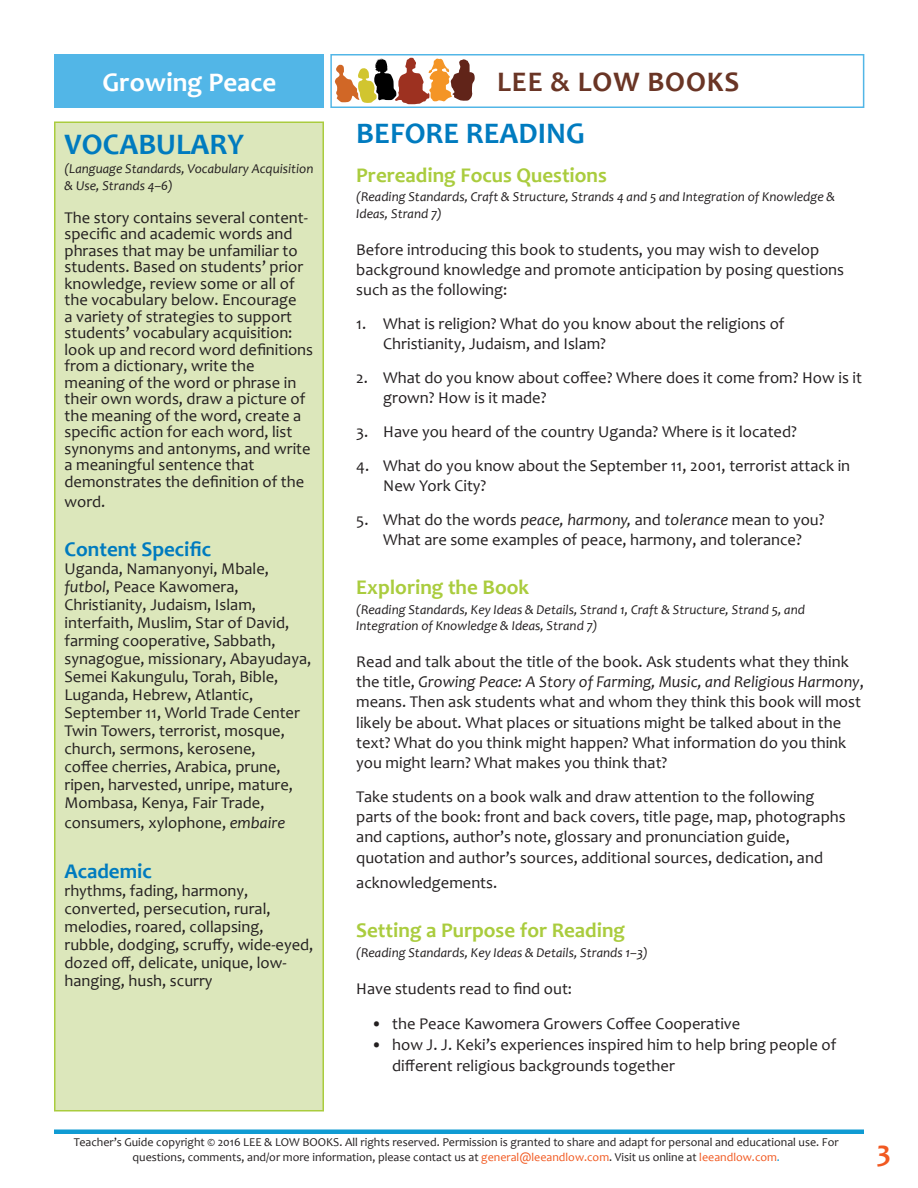
<style>
.page{position:relative;width:918px;height:1188px;background:#fff}
.page>*{position:absolute;margin:0;border:0;box-sizing:border-box;transform-origin:0 0}
.Blue_Single_Column_H{font:700 30px "Candara";color:#007bbf}
.t1{font:700 30px "Candara";color:#f15921}
.t2{font:700 28.5px "Candara";letter-spacing:.03em;color:#6a3525}
.t3{font:700 27px "Candara";color:#fff}
.Green_Running_heads{font:700 21px "Candara";color:#aacc3e}
.blue_running_heads{font:700 21px "Candara";color:#007bbf}
.text{font:16.5px/18px "Candara";color:#231f20}
.small_italic_subhead{font:italic 13.5px/16.5px "Candara";color:#231f20}
.t4{font:12px/14.4px "Candara";color:#231f20;text-align:center}
.s1{font-style:italic}
.s2{color:#f15921}
.s3{color:#0f9bd3}
</style>
<div class="page">
<hr style="left:54px;top:1130px;width:810px;height:4px;background:#0f9bd3">
<div style="left:54px;top:54px;width:270px;height:54px;background:#52b6e7"></div>
<svg style="left:335px;top:58px;width:140px;height:46px"></svg>
<div style="left:330px;top:54px;width:534px;height:54px;border:2px solid #52b6e7"></div>
<div style="left:55px;top:122px;width:268px;height:989px;background:#dce7bb"></div>
<div style="left:54px;top:122px;width:270px;height:990px;border:2px solid #aacc3e"></div>
<h3 class="t3" style="left:102px;top:65px;width:175px">Growing Peace</h3>
<h2 class="t2" style="left:497px;top:64px;width:244px">LEE &amp; LOW BOOKS</h2>
<p class="Blue_Single_Column_H" style="left:356px;top:115px;width:230px">BEFORE READING</p>
<p class="Green_Running_heads" style="left:356px;top:162px;width:252px">Prereading Focus Questions</p>
<p class="small_italic_subhead" style="left:356px;top:189px;width:481px">(Reading Standards, Craft &amp; Structure, Strands 4 and 5 and Integration of Knowledge &amp;<br>Ideas, Strand 7)</p>
<p class="text" style="left:356px;top:239px;width:489px;line-height:20.2px">Before introducing this book to students, you may wish to develop background knowledge and promote anticipation by posing questions such as the following:</p>
<p class="text" style="left:383px;top:313px;width:403px;line-height:20.2px;text-indent:-27px">1. What is religion? What do you know about the religions of<br>Christianity, Judaism, and Islam?</p>
<p class="text" style="left:383px;top:367px;width:480px;line-height:20.2px;text-indent:-27px">2. What do you know about coffee? Where does it come from? How is it grown? How is it made?</p>
<p class="text" style="left:356px;top:422px;width:442px">3. Have you heard of the country Uganda? Where is it located?</p>
<p class="text" style="left:383px;top:455px;width:468px;line-height:20.2px;text-indent:-27px">4. What do you know about the September 11, 2001, terrorist attack in<br>New York City?</p>
<p class="text" style="left:356px;top:509px;width:470px;line-height:20.2px;text-align:center">5. What do the words <span class="s1">peace, harmony,</span> and <span class="s1">tolerance</span> mean to you?<br>What are some examples of peace, harmony, and tolerance?</p>
<p class="Green_Running_heads" style="left:356px;top:574px;width:175px">Exploring the Book</p>
<p class="small_italic_subhead" style="left:356px;top:601px;width:450px">(Reading Standards, Key Ideas &amp; Details, Strand 1, Craft &amp; Structure, Strand 5, and<br>Integration of Knowledge &amp; Ideas, Strand 7)</p>
<p class="text" style="left:356px;top:651px;width:509px;line-height:20.2px">Read and talk about the title of the book. Ask students what they think the title, <span class="s1">Growing Peace: A Story of Farming, Music, and Religious Harmony</span>, means. Then ask students what and whom they think this book will most likely be about. What places or situations might be talked about in the text? What do you think might happen? What information do you think you might learn? What makes you think that?</p>
<p class="text" style="left:356px;top:786px;width:491px;line-height:20.2px">Take students on a book walk and draw attention to the following parts of the book: front and back covers, title page, map, photographs and captions, author’s note, glossary and pronunciation guide, quotation and author’s sources, additional sources, dedication, and</p>
<p class="text" style="left:356px;top:873px;width:143px">acknowledgements.</p>
<p class="Green_Running_heads" style="left:356px;top:917px;width:270px">Setting a Purpose for Reading</p>
<p class="small_italic_subhead" style="left:356px;top:944px;width:293px">(Reading Standards, Key Ideas &amp; Details, Strands 1–3)</p>
<p class="text" style="left:356px;top:980px;width:217px">Have students read to find out:</p>
<p class="text" style="left:371px;top:1014px;width:371px">• the Peace Kawomera Growers Coffee Cooperative</p>
<p class="text" style="left:392px;top:1034px;width:446px;line-height:21px;text-indent:-21px">• how J. J. Keki’s experiences inspired him to help bring people of different religious backgrounds together</p>
<p class="Blue_Single_Column_H" style="left:64px;top:125px;width:181px">VOCABULARY</p>
<p class="small_italic_subhead" style="left:64px;top:160px;width:251px">(Language Standards, Vocabulary Acquisition &amp; Use, Strands 4–6)</p>
<p class="text" style="left:64px;top:209px;width:250px;line-height:16.5px">The story contains several content&shy;specific and academic words and phrases that may be unfamiliar to students. Based on students’ prior knowledge, review some or all of the vocabulary below. Encourage<br>a variety of strategies to support students’ vocabulary acquisition: look up and record word definitions from a dictionary, write the meaning of the word or phrase in their own words, draw a picture of the meaning of the word, create a specific action for each word, list synonyms and antonyms, and write a meaningful sentence that demonstrates the definition of the</p>
<p class="text" style="left:64px;top:492px;width:42px">word.</p>
<p class="blue_running_heads" style="left:64px;top:536px;width:148px">Content Specific</p>
<p class="text" style="left:64px;top:560px;width:248px">Uganda, Namanyonyi, Mbale, <span class="s1">futbol</span>, Peace Kawomera,<br>Christianity, Judaism, Islam, interfaith, Muslim, Star of David, farming cooperative, Sabbath, synagogue, missionary, Abayudaya,<br>Semei Kakungulu, Torah, Bible,<br>Luganda, Hebrew, Atlantic,<br>September 11, World Trade Center<br>Twin Towers, terrorist, mosque, church, sermons, kerosene,<br>coffee cherries, Arabica, prune, ripen, harvested, unripe, mature,<br>Mombasa, Kenya, Fair Trade,</p>
<p class="text" style="left:64px;top:814px;width:222px">consumers, xylophone, <span class="s1">embaire</span></p>
<p class="blue_running_heads" style="left:64px;top:858px;width:89px">Academic</p>
<p class="text" style="left:64px;top:881px;width:250px">rhythms, fading, harmony, converted, persecution, rural, melodies, roared, collapsing, rubble, dodging, scruffy, wide-eyed, dozed off, delicate, unique, low&shy;hanging, hush, scurry</p>
<p class="t4" style="left:74px;top:1135px;width:766px">Teacher’s Guide copyright © 2016 LEE &amp; LOW BOOKS. All rights reserved. Permission is granted to share and adapt for personal and educational use. For questions, comments, and/or more information, please contact us at <span class="s2">general@leeandlow.com</span>. Visit us online at <span class="s2">leeandlow.com</span><span class="s3">.</span></p>
<h1 class="t1" style="left:877px;top:1133px;width:16px">3</h1>
</div>
